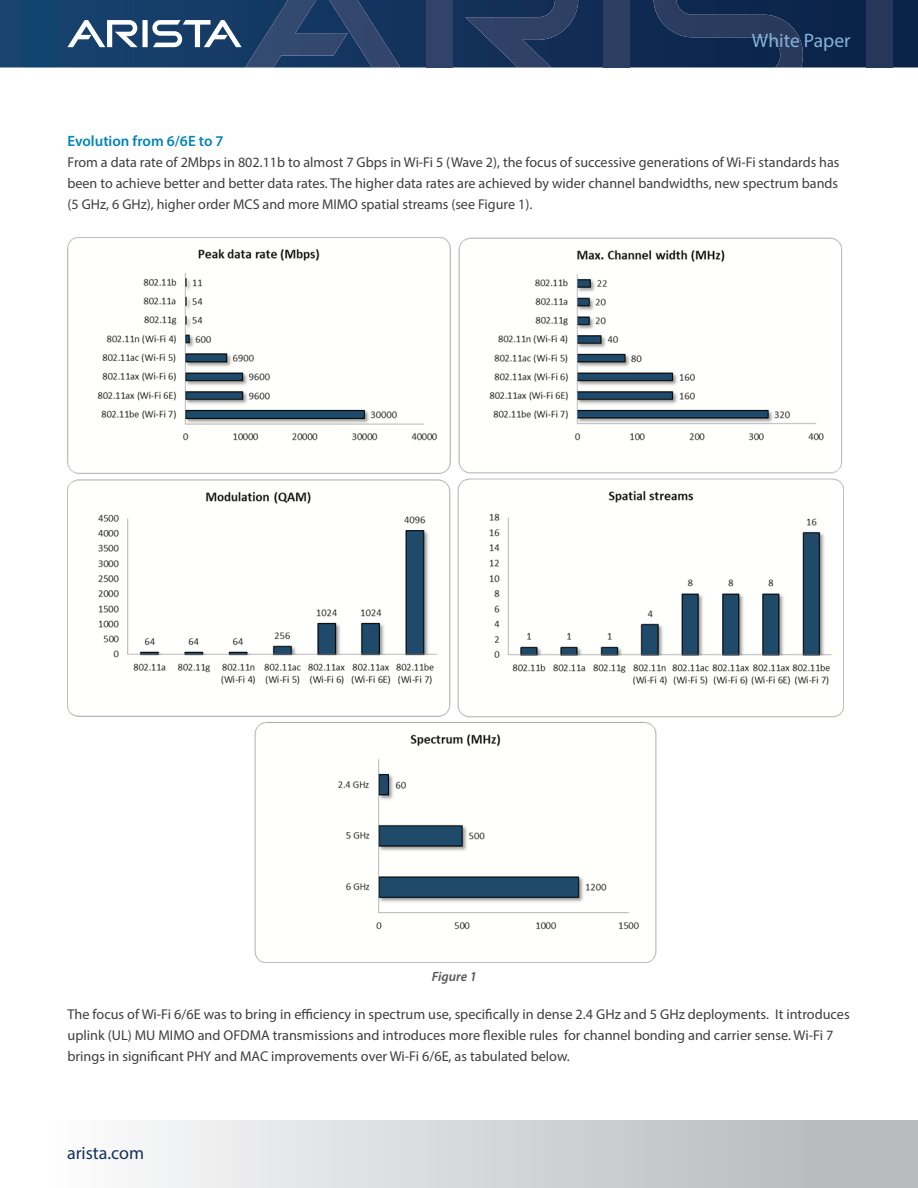
<style>
.page{position:relative;width:918px;height:1188px;background:#fff}
.page>*{position:absolute;margin:0;border:0;box-sizing:border-box;transform-origin:0 0}
.t1{font:19.5px "Myriad Pro";color:#85b4d6}
.t2{font:18px "Myriad Pro";color:#14315b}
.Main_body_subhead{font:600 15px "Myriad Pro";color:#0584b8}
.t3{font:14.25px/21px "Myriad Pro";color:#3e3e3f;text-align:justify}
.Paragraph_Style_2{font:italic 600 13.5px "Myriad Pro";color:#57585a}
</style>
<div class="page">
<svg style="left:0;top:0;width:918px;height:68px;background:#113159"></svg>
<div style="left:426px;top:0;width:26px;height:68px;background:#314369"></div>
<svg style="left:465px;top:0;width:113px;height:68px;background:#21395f"></svg>
<svg style="left:67px;top:0;width:333px;height:68px;background:#315076"></svg>
<div style="left:604px;top:0;width:26px;height:68px;background:#2d3e63"></div>
<svg style="left:654px;top:0;width:149px;height:68px;background:#1a3156"></svg>
<div style="left:867px;top:0;width:26px;height:68px;background:#273759"></div>
<div style="left:0;top:1120px;width:918px;height:68px;background:linear-gradient(to right,#fff,#b3b4b7)"></div>
<img style="left:68px;top:238px;width:775px;height:725px">
<h1 class="t1" style="left:752px;top:29px;width:100px">White Paper</h1>
<p class="Main_body_subhead" style="left:68px;top:132px;width:158px">Evolution from 6/6E to 7</p>
<p class="t3" style="left:68px;top:152px;width:774px">From a data rate of 2Mbps in 802.11b to almost 7 Gbps in Wi-Fi 5 (Wave 2), the focus of successive generations of Wi-Fi standards has been to achieve better and better data rates. The higher data rates are achieved by wider channel bandwidths, new spectrum bands (5 GHz, 6 GHz), higher order MCS and more MIMO spatial streams (see Figure 1).</p>
<p class="Paragraph_Style_2" style="left:432px;top:968px;width:47px">Figure 1</p>
<p class="t3" style="left:68px;top:1003px;width:784px;text-align:left">The focus of Wi-Fi 6/6E was to bring in efficiency in spectrum use, specifically in dense 2.4 GHz and 5 GHz deployments. It introduces uplink (UL) MU MIMO and OFDMA transmissions and introduces more flexible rules for channel bonding and carrier sense. Wi-Fi 7 brings in significant PHY and MAC improvements over Wi-Fi 6/6E, as tabulated below.</p>
<p class="t2" style="left:67px;top:1142px;width:79px">arista.com</p>
</div>
